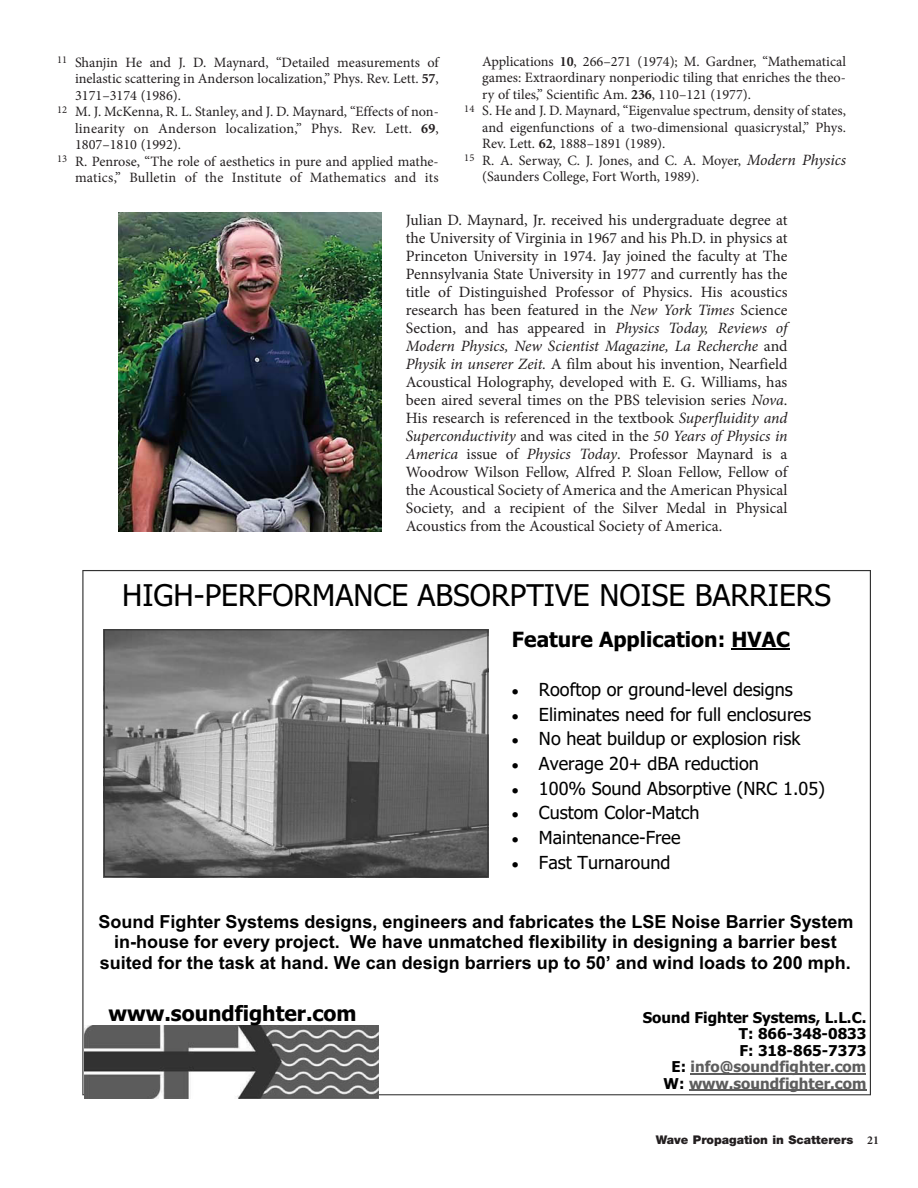
<style>
.page{position:relative;width:918px;height:1188px;background:#fff}
.page>*{position:absolute;margin:0;border:0;box-sizing:border-box;transform-origin:0 0}
.t1{font:30px "Tahoma+T42+DXNLOR";color:#000}
.t2{font:21px "Tahoma Bold+T42+WVFWAV";color:#000}
.t3{font:18px/20.5px "Arial Bold MT+T42+XJRGNT";color:#000;text-align:center}
.t4{font:18px/24.6px "Tahoma+T42+DXNLOR";color:#000}
.t5{font:15.75px/18px "Minion Pro";color:#231f20;text-align:justify}
.t6{font:15px/16.5px "Tahoma Bold+T42+WVFWAV";color:#000;text-align:right}
.t7{font:14.25px "Minion Pro";color:#231f20}
.t8{font:14.25px "Minion Pro";letter-spacing:.02em;color:#231f20}
.t9{font:900 12px "Helvetica Neue";color:#231f20}
.s1{font-family:"Minion";font-weight:700}
.s2{font-style:italic;font-size:15.75px}
.s3{font-style:italic}
.s4{color:#5d5d5d}
</style>
<div class="page">
<img style="left:118px;top:212px;width:264px;height:319px">
<svg style="left:82px;top:570px;width:789px;height:525px"></svg>
<hr style="left:732px;top:648px;width:58px;height:2px;background:#000">
<hr style="left:691px;top:1073px;width:175px;height:2px;background:#5d5d5d">
<hr style="left:689px;top:1090px;width:177px;height:1px;background:#5d5d5d">
<img style="left:85px;top:1025px;width:293px;height:73px">
<svg style="left:104px;top:629px;width:384px;height:248px;background:#7a7a7a"></svg>
<svg style="left:513px;top:689px;width:10px;height:8px"></svg>
<svg style="left:513px;top:714px;width:10px;height:8px"></svg>
<svg style="left:513px;top:738px;width:10px;height:8px"></svg>
<svg style="left:513px;top:763px;width:10px;height:8px"></svg>
<svg style="left:513px;top:788px;width:10px;height:8px"></svg>
<svg style="left:513px;top:812px;width:10px;height:8px"></svg>
<svg style="left:513px;top:837px;width:10px;height:8px"></svg>
<svg style="left:513px;top:862px;width:10px;height:8px"></svg>
<p class="t7" style="left:482px;top:56px;width:365px">Applications <span class="s1">10</span>, 266–271 (1974); M. Gardner, “Mathematical</p>
<p class="t7" style="left:482px;top:72px;width:365px">games: Extraordinary nonperiodic tiling that enriches the theo-</p>
<p class="t7" style="left:482px;top:89px;width:270px">ry of tiles,” Scientific Am. <span class="s1">236</span>, 110–121 (1977).</p>
<p class="t7" style="left:464px;top:105px;width:383px"><sup>14</sup> S. He and J. D. Maynard, “Eigenvalue spectrum, density of states,</p>
<p class="t7" style="left:482px;top:122px;width:365px">and eigenfunctions of a two-dimensional quasicrystal,” Phys.</p>
<p class="t7" style="left:482px;top:138px;width:185px">Rev. Lett. <span class="s1">62</span>, 1888–1891 (1989).</p>
<p class="t7" style="left:464px;top:155px;width:383px"><sup>15</sup> R. A. Serway, C. J. Jones, and C. A. Moyer, <span class="s2">Modern Physics</span></p>
<p class="t7" style="left:482px;top:171px;width:219px">(Saunders College, Fort Worth, 1989).</p>
<p class="t5" style="left:406px;top:213px;width:383px">Julian D. Maynard, Jr. received his undergraduate degree at the University of Virginia in 1967 and his Ph.D. in physics at Princeton University in 1974. Jay joined the faculty at The Pennsylvania State University in 1977 and currently has the title of Distinguished Professor of Physics. His acoustics research has been featured in the <span class="s3">New York Times</span> Science Section, and has appeared in <span class="s3">Physics Today, Reviews of Modern Physics, New Scientist Magazine, La Recherche</span> and <span class="s3">Physik in unserer Zeit.</span> A film about his invention, Nearfield Acoustical Holography, developed with E. G. Williams, has been aired several times on the PBS television series <span class="s3">Nova</span>.<br>His research is referenced in the textbook <span class="s3">Superfluidity and Superconductivity</span> and was cited in the <span class="s3">50 Years of Physics in America</span> issue of <span class="s3">Physics Today</span>. Professor Maynard is a Woodrow Wilson Fellow, Alfred P. Sloan Fellow, Fellow of the Acoustical Society of America and the American Physical Society, and a recipient of the Silver Medal in Physical Acoustics from the Acoustical Society of America.</p>
<p class="t7" style="left:57px;top:56px;width:383px"><sup>11</sup> Shanjin He and J. D. Maynard, “Detailed measurements of</p>
<p class="t7" style="left:75px;top:73px;width:365px">inelastic scattering in Anderson localization,” Phys. Rev. Lett. <span class="s1">57</span>,</p>
<p class="t7" style="left:75px;top:89px;width:108px">3171–3174 (1986).</p>
<p class="t7" style="left:57px;top:106px;width:383px"><sup>12</sup> M. J. McKenna, R. L. Stanley, and J. D. Maynard, “Effects of non-</p>
<p class="t8" style="left:75px;top:122px;width:365px">linearity on Anderson localization,” Phys. Rev. Lett. <span class="s1">69</span>,</p>
<p class="t7" style="left:75px;top:139px;width:108px">1807–1810 (1992).</p>
<p class="t7" style="left:57px;top:155px;width:383px"><sup>13</sup> R. Penrose, “The role of aesthetics in pure and applied mathe-</p>
<p class="t8" style="left:75px;top:172px;width:365px">matics,” Bulletin of the Institute of Mathematics and its</p>
<h1 class="t1" style="left:122px;top:584px;width:710px">HIGH-PERFORMANCE ABSORPTIVE NOISE BARRIERS</h1>
<h2 class="t2" style="left:512px;top:631px;width:280px">Feature Application: HVAC</h2>
<p class="t4" style="left:539px;top:679px;width:288px">Rooftop or ground-level designs<br>Eliminates need for full enclosures<br>No heat buildup or explosion risk<br>Average 20+ dBA reduction<br>100% Sound Absorptive (NRC 1.05)<br>Custom Color-Match<br>Maintenance-Free<br>Fast Turnaround</p>
<p class="t3" style="left:98px;top:913px;width:757px">Sound Fighter Systems designs, engineer and fabricate the LSE Noise Barrier System</p>
<p class="t3" style="left:458px;top:913px;width:12px">s</p>
<p class="t3" style="left:584px;top:913px;width:12px">s</p>
<p class="t3" style="left:100px;top:934px;width:752px">in-house for every project. We have unmatched flexibility in designing a barrier best suited for the task at hand. We can design barriers up to 50’ and wind loads to 200 mph.</p>
<p class="t6" style="left:643px;top:1010px;width:225px">Sound Fighter Systems, L.L.C.<br>T: 866-348-0833<br>F: 318-865-7373<br>E: <span class="s4">info@soundfighter.com<br></span>W: <span class="s4">www.soundfighter.com</span></p>
<h2 class="t2" style="left:108px;top:1005px;width:250px">www.soundfighter.com</h2>
<p class="t9" style="left:656px;top:1135px;width:225px">Wave Propagation in Scatterers <span class="s1">21</span></p>
</div>
